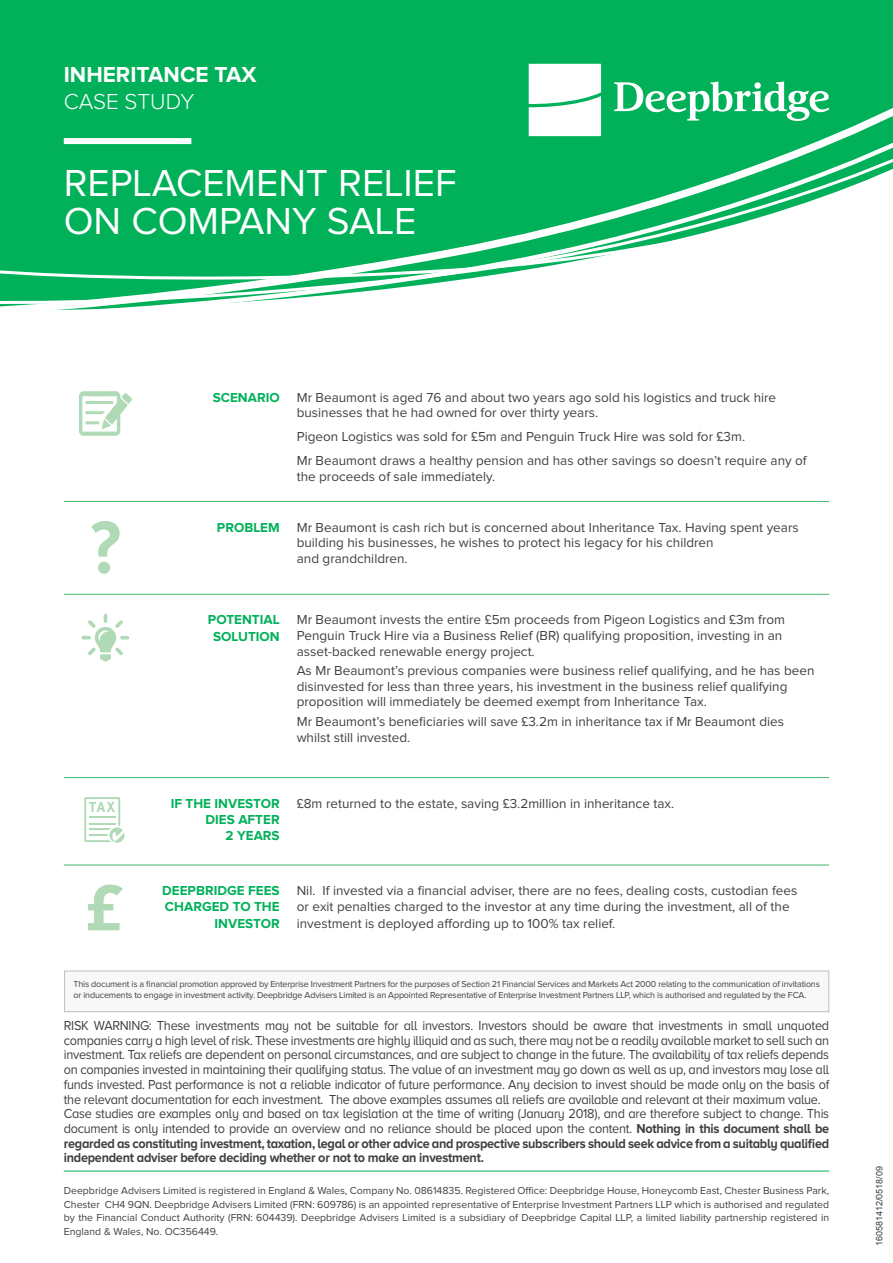
<style>
.page{position:relative;width:893px;height:1263px;background:#00b15a}
.page>*{position:absolute;margin:0;border:0;box-sizing:border-box;transform-origin:0 0}
.t1{font:39px/37.8px "Proxima Nova";color:#fff}
.t2{font:700 22.5px "Proxima Nova";color:#fff}
.t3{font:300 22.5px "Proxima Nova";color:#fff}
.t4{font:13.5px/15.5px "Proxima Nova";color:#414042}
.t5{font:13.5px/14.7px "Proxima Nova A";letter-spacing:-.02em;color:#414042;scale:.94 1}
.t6{font:700 13.5px/16.2px "Proxima Nova";color:#00b15a;text-align:right}
.t7{font:10.5px/13.5px "Proxima Nova";color:#414042;text-align:justify}
.t8{font:9px/10.8px "Proxima Nova";letter-spacing:-.02em;color:#414042}
.t9{font:9px "Arial";color:#414042}
.s1{font-weight:700}
</style>
<div class="page">
<div style="left:0;top:331px;width:893px;height:932px;background:#fff"></div>
<svg style="left:0;top:121px;width:893px;height:210px"></svg>
<hr style="left:64px;top:1171px;width:765px;height:1px;background:#00b15a">
<svg style="left:64px;top:970px;width:766px;height:42px;background:#f5f5f6"></svg>
<div style="left:529px;top:64px;width:72px;height:72px;background:#fff"></div>
<svg style="left:614px;top:81px;width:215px;height:40px"></svg>
<div style="left:64px;top:138px;width:127px;height:6px;background:#fff"></div>
<svg style="left:79px;top:391px;width:53px;height:45px;background:#daeedd"></svg>
<hr style="left:64px;top:501px;width:765px;height:1px;background:#3eb768">
<svg style="left:91px;top:521px;width:29px;height:53px;background:#e0f0e2"></svg>
<hr style="left:64px;top:594px;width:765px;height:1px;background:#3eb768">
<svg style="left:82px;top:614px;width:47px;height:48px;background:#e7f4e9"></svg>
<hr style="left:64px;top:777px;width:765px;height:1px;background:#3eb768">
<svg style="left:84px;top:797px;width:43px;height:47px;background:#e4f2e6"></svg>
<hr style="left:64px;top:865px;width:765px;height:1px;background:#3eb768">
<svg style="left:88px;top:884px;width:35px;height:46px;background:#d7ecda"></svg>
<h2 class="t2" style="left:64px;top:61px;width:194px">INHERITANCE TAX</h2>
<h2 class="t3" style="left:64px;top:89px;width:132px">CASE STUDY</h2>
<h1 class="t1" style="left:64px;top:165px;width:370px">REPLACEMENT RELIEF<br>ON COMPANY SALE</h1>
<p class="t6" style="left:213px;top:390px;width:69px">SCENARIO</p>
<p class="t4" style="left:297px;top:390px;width:481px">Mr Beaumont is aged 76 and about two years ago sold his logistics and truck hire businesses that he had owned for over thirty years.</p>
<p class="t4" style="left:297px;top:425px;width:512px;line-height:24px">Pigeon Logistics was sold for £5m and Penguin Truck H ire was sold for £3m.<br>Mr Beaumont draws a healthy pension and has other savings so doesn’t require any of</p>
<p class="t4" style="left:297px;top:469px;width:200px">the proceeds of sale immediately.</p>
<p class="t6" style="left:217px;top:519px;width:64px">PROBLEM</p>
<p class="t4" style="left:297px;top:520px;width:503px">Mr Beaumont is cash rich but is concerned about Inheritance Tax. Having spent years building his businesses, he wishes to protect his legacy for his children<br>and grandchildren.</p>
<p class="t6" style="left:208px;top:612px;width:73px;text-align:center">POTENTIAL<br>SOLUTION</p>
<p class="t4" style="left:297px;top:612px;width:490px">Mr Beaumont invests the entire £5m proceeds from Pigeon Logistics and £3m from<br>Penguin Truck Hire via a Business Relief (BR) qualifying proposition, investing in an asset-backed renewable energy project.</p>
<p class="t4" style="left:297px;top:663px;width:519px">As Mr Beaumont’s previous companies were business relief qualifying, and he has been disinvested for less than three years, his investment in the business relief qualifying proposition will immediately be deemed exempt from Inheritance Tax.</p>
<p class="t4" style="left:297px;top:714px;width:489px">Mr Beaumont’s beneficiaries will save £3.2m in inheritance tax if Mr Beaumont dies whilst still invested.</p>
<p class="t6" style="left:206px;top:795px;width:76px">INVESTOR<br>DIES AFTER<br>2 YEARS</p>
<p class="t4" style="left:297px;top:796px;width:379px">£8m returned to the estate, saving £3.2million in inheritance tax.</p>
<p class="t6" style="left:171px;top:795px;width:25px">IF THE</p>
<p class="t6" style="left:162px;top:883px;width:119px">DEEPBRIDGE FEES<br>CHARGED TO THE<br>INVESTOR</p>
<p class="t4" style="left:297px;top:883px;width:502px;line-height:16.2px">Nil. If invested via a financial adviser, there are no fees, dealing costs, custodian fees or exit penalties charged to the investor at any time during the investment, all of the investment is deployed affording up to 100% tax relief.</p>
<p class="t8" style="left:73px;top:979px;width:748px">This document is a financial promotion approved by Enterprise Investment Partners for the purposes of Section 21 Financial Services and Markets Act 2000 relating to the communication of invitations or inducements to engage in investment activity. Deepbridge Advisers Limited is an Appointed Representative of Enterprise Investment Partners LLP, which is authorised and regulated by the FCA.</p>
<p class="t5" style="left:64px;top:1018px;width:816px">RISK WARNING: These investments may not be suitable for all investors. Investors should be aware that investments in small unquoted companies carry a high level of risk. These investments are highly illiquid and as such, there may not be a readily available market to sell such an investment. Tax reliefs are dependent on personal circumstances, and are subject to change in the future. The availability of tax reliefs depends on companies invested in maintaining their qualifying status. The value of an investment may go down as well as up, and investors may lose all funds invested. Past performance is not a reliable indicator of future performance. Any decision to invest should be made only on the basis of the relevant documentation for each investment. The above examples assumes all reliefs are available and relevant at their maximum value.<br>Case studies are examples only and based on tax legislation at the time of writing (January 2018), and are therefore subject to change. This document is only intended to provide an overview and no reliance should be placed upon the content. <span class="s1">Nothing in this document shall be regarded as constituting investment, taxation, legal or other advice and prospective subscribers should seek advice from a suitably qualified independent adviser before deciding whether or not to make an investment.</span></p>
<p class="t7" style="left:64px;top:1184px;width:767px">Deepbridge Advisers Limited is registered in England &amp; Wales, Company No. 08614835. Registered Office: Deepbridge House, Honeycomb East, Chester Business Park, Chester CH4 9QN. Deepbridge Advisers Limited (FRN: 609786) is an appointed representative of Enterprise Investment Partners LLP which is authorised and regulated by the Financial Conduct Authority (FRN: 604439). Deepbridge Advisers Limited is a subsidiary of Deepbridge Capital LLP, a limited liability partnership registered in England &amp; Wales, No. OC356449.</p>
<p class="t9" style="left:873px;top:1246px;width:82px;rotate:-90deg">160581412/0518/09</p>
</div>
